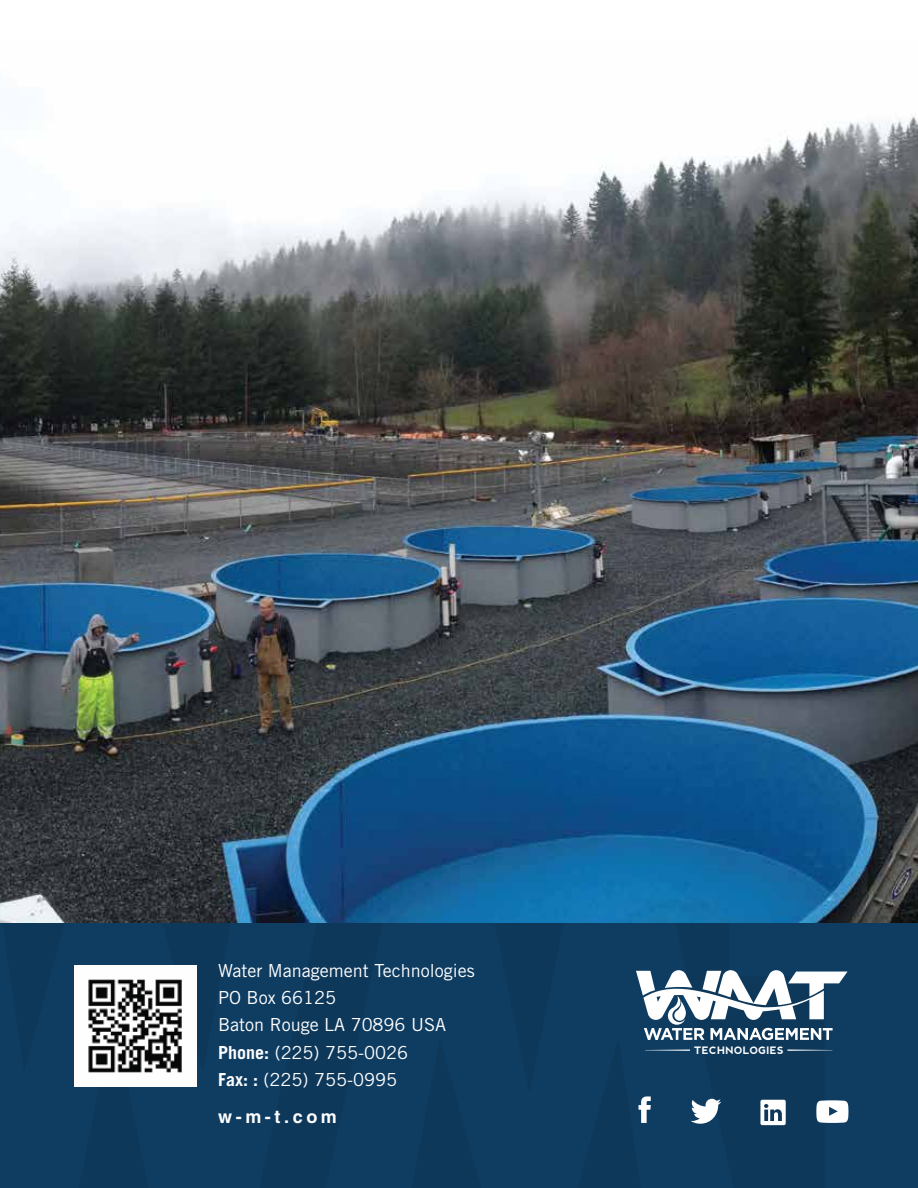
<style>
.page{position:relative;width:918px;height:1188px;background:#fff}
.page>*{position:absolute;margin:0;border:0;box-sizing:border-box;transform-origin:0 0}
.t1{font:18px/27px "Trade Gothic";color:#fff}
.t2{font:700 18px "Helvetica CE";color:#fff}
.t3{font:700 10.2px "nevis";letter-spacing:.035em;color:#fff}
.s1{font-weight:700}
</style>
<div class="page">
<img style="left:0;top:116px;width:918px;height:808px">
<div style="left:0;top:924px;width:321px;height:264px;background:#0f3d62"></div>
<div style="left:322px;top:924px;width:407px;height:264px;background:#0f3d62"></div>
<div style="left:729px;top:924px;width:189px;height:264px;background:#0f3d62"></div>
<svg style="left:645px;top:1050px;width:45px;height:1px"></svg>
<svg style="left:788px;top:1050px;width:44px;height:1px"></svg>
<svg style="left:636px;top:970px;width:212px;height:70px"></svg>
<img style="left:74px;top:965px;width:122px;height:122px">
<svg style="left:760px;top:1100px;width:26px;height:25px"></svg>
<svg style="left:816px;top:1100px;width:32px;height:23px"></svg>
<svg style="left:691px;top:1099px;width:30px;height:25px"></svg>
<svg style="left:639px;top:1096px;width:12px;height:27px"></svg>
<p class="t1" style="left:218px;top:957px;width:258px">Water Management Technologies<br>PO Box 66125<br>Baton Rouge LA 70896 USA</p>
<p class="t1" style="left:218px;top:1039px;width:191px"><span class="s1">Phone:</span> (225) 755-0026<br><span class="s1">Fax: :</span> (225) 755-0995</p>
<p class="t3" style="left:694px;top:1045px;width:91px">TECHNOLOGIES</p>
<p class="t2" style="left:218px;top:1106px;width:120px">w-m-t.com</p>
</div>
